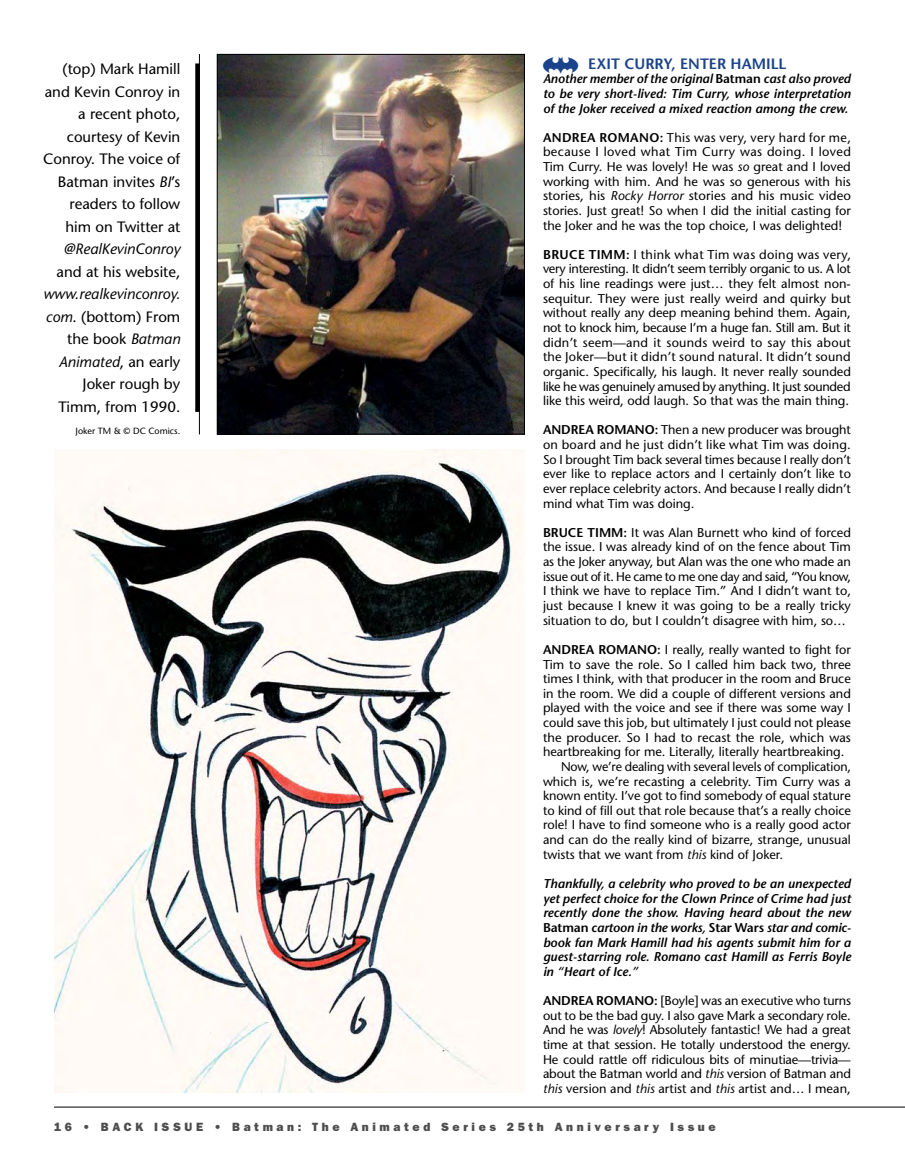
<style>
.page{position:relative;width:905px;height:1175px;background:#fff}
.page>*{position:absolute;margin:0;border:0;box-sizing:border-box;transform-origin:0 0}
.t1{font:15px/22.5px "Stone Sans";color:#000;text-align:right}
.t2{font:600 15px "Stone Sans";color:#1b438b}
.t3{font:italic 15px "Stone Sans";color:#000}
.t4{font:12.75px/14.5px "Stone Sans";color:#000;text-align:justify}
.t5{font:italic 600 12.75px/14.7px "Stone Sans";color:#000;text-align:justify}
.t6{font:800 12px "Franklin Gothic";letter-spacing:.3em;color:#4d4d4f}
.t7{font:9px "Stone Sans";color:#000}
.s1{font-style:italic}
.s2{font-family:"Batman Evolution Logo Font";font-weight:400;font-size:7.5px}
.s3{font-style:normal}
.s4{font-weight:600}
</style>
<div class="page">
<hr style="left:199px;top:54px;width:1px;height:380px;background:#000">
<hr style="left:54px;top:1106px;width:850px;height:1px;background:#000">
<div style="left:195px;top:63px;width:5px;height:349px;background:#000"></div>
<img style="left:219px;top:56px;width:304px;height:376px">
<div style="left:217px;top:54px;width:308px;height:380px;border:1px solid #000"></div>
<img style="left:54px;top:449px;width:471px;height:643px">
<p class="t1" style="left:43px;top:57px;width:139px">(top) Mark Hamill and Kevin Conroy in a recent photo, courtesy of Kevin<br>Conroy. The voice of<br>Batman invites <span class="s1">BI</span>’s readers to follow him on Twitter at</p>
<p class="t3" style="left:64px;top:240px;width:118px">@RealKevinConroy</p>
<p class="t1" style="left:57px;top:260px;width:125px">and at his website,</p>
<p class="t1" style="left:43px;top:282px;width:138px"><span class="s1">www.realkevinconroy. com</span>. (bottom) From the book <span class="s1">Batman<br>Animated</span>, an early<br>Joker rough by<br>Timm, from 1990.</p>
<p class="t7" style="left:76px;top:425px;width:106px">Joker TM &amp; © DC Comics.</p>
<p class="t2" style="left:543px;top:54px;width:245px"><span class="s2">H</span> EXIT CURRY, ENTER HAMILL</p>
<p class="t5" style="left:543px;top:71px;width:309px">Another member of the original <span class="s3">Batman</span> cast also proved to be very short-lived: Tim Curry, whose interpretation of the Joker received a mixed reaction among the crew.</p>
<p class="t4" style="left:543px;top:130px;width:309px"><span class="s4">ANDREA ROMANO:</span> This was very, very hard for me, because I loved what Tim Curry was doing. I loved Tim Curry. He was lovely! He was <span class="s1">so</span> great and I loved working with him. And he was so generous with his stories, his <span class="s1">Rocky Horror</span> stories and his music video stories. Just great! So when I did the initial casting for the Joker and he was the top choice, I was delighted!</p>
<p class="t4" style="left:543px;top:247px;width:309px"><span class="s4">BRUCE TIMM:</span> I think what Tim was doing was very, very interesting. It didn’t seem terribly organic to us. A lot of his line readings were just… they felt almost non&shy;sequitur. They were just really weird and quirky but without really any deep meaning behind them. Again, not to knock him, because I’m a huge fan. Still am. But it didn’t seem—and it sounds weird to say this about the Joker—but it didn’t sound natural. It didn’t sound organic. Specifically, his laugh. It never really sounded like he was genuinely amused by anything. It just sounded like this weird, odd laugh. So that was the main thing.</p>
<p class="t4" style="left:543px;top:422px;width:309px"><span class="s4">ANDREA ROMANO:</span> Then a new producer was brought on board and he just didn’t like what Tim was doing.<br>So I brought Tim back several times because I really don’t ever like to replace actors and I certainly don’t like to ever replace celebrity actors. And because I really didn’t mind what Tim was doing.</p>
<p class="t4" style="left:543px;top:525px;width:309px"><span class="s4">BRUCE TIMM:</span> It was Alan Burnett who kind of forced the issue. I was already kind of on the fence about Tim as the Joker anyway, but Alan was the one who made an issue out of it. He came to me one day and said, “You know, I think we have to replace Tim.” And I didn’t want to, just because I knew it was going to be a really tricky situation to do, but I couldn’t disagree with him, so…</p>
<p class="t4" style="left:543px;top:642px;width:309px"><span class="s4">ANDREA ROMANO:</span> I really, really wanted to fight for</p>
<p class="t4" style="left:543px;top:656px;width:309px">Tim to save the role. So I called him back two, three</p>
<p class="t4" style="left:543px;top:671px;width:309px">times I think, with that producer in the room and Bruce</p>
<p class="t4" style="left:543px;top:686px;width:309px">in the room. We did a couple of different versions and</p>
<p class="t4" style="left:543px;top:700px;width:309px">played with the voice and see if there was some way I</p>
<p class="t4" style="left:543px;top:715px;width:309px">could save this job, but ultimately I just could not please</p>
<p class="t4" style="left:543px;top:730px;width:309px">the producer. So I had to recast the role, which was</p>
<p class="t4" style="left:543px;top:744px;width:303px">heartbreaking for me. Literally, literally heartbreaking.</p>
<p class="t4" style="left:561px;top:759px;width:291px">Now, we’re dealing with several levels of complication,</p>
<p class="t4" style="left:543px;top:773px;width:309px">which is, we’re recasting a celebrity. Tim Curry was a</p>
<p class="t4" style="left:543px;top:788px;width:309px">known entity. I’ve got to find somebody of equal stature</p>
<p class="t4" style="left:543px;top:803px;width:309px">to kind of fill out that role because that’s a really choice</p>
<p class="t4" style="left:543px;top:817px;width:309px">role! I have to find someone who is a really good actor</p>
<p class="t4" style="left:543px;top:832px;width:309px">and can do the really kind of bizarre, strange, unusual</p>
<p class="t4" style="left:543px;top:847px;width:241px">twists that we want from <span class="s1">this</span> kind of Joker.</p>
<p class="t5" style="left:543px;top:876px;width:309px">Thankfully, a celebrity who proved to be an unexpected yet perfect choice for the Clown Prince of Crime had just recently done the show. Having heard about the new <span class="s3">Batman</span> cartoon in the works, <span class="s3">Star Wars</span> star and comic&shy;book fan Mark Hamill had his agents submit him for a guest-starring role. Romano cast Hamill as Ferris Boyle in “Heart of Ice.”</p>
<p class="t4" style="left:543px;top:993px;width:309px"><span class="s4">ANDREA ROMANO:</span> [Boyle] was an executive who turns out to be the bad guy. I also gave Mark a secondary role.<br>And he was <span class="s1">lovely</span>! Absolutely fantastic! We had a great time at that session. He totally understood the energy.<br>He could rattle off ridiculous bits of minutiae—trivia— about the Batman world and <span class="s1">this</span> version of Batman and <span class="s1">this</span> version and <span class="s1">this</span> artist and <span class="s1">this</span> artist and… I mean,</p>
<p class="t6" style="left:54px;top:1119px;width:663px">16 • BACK ISSUE • Batman: The Animated Series 25th Anniversary Issue</p>
</div>
